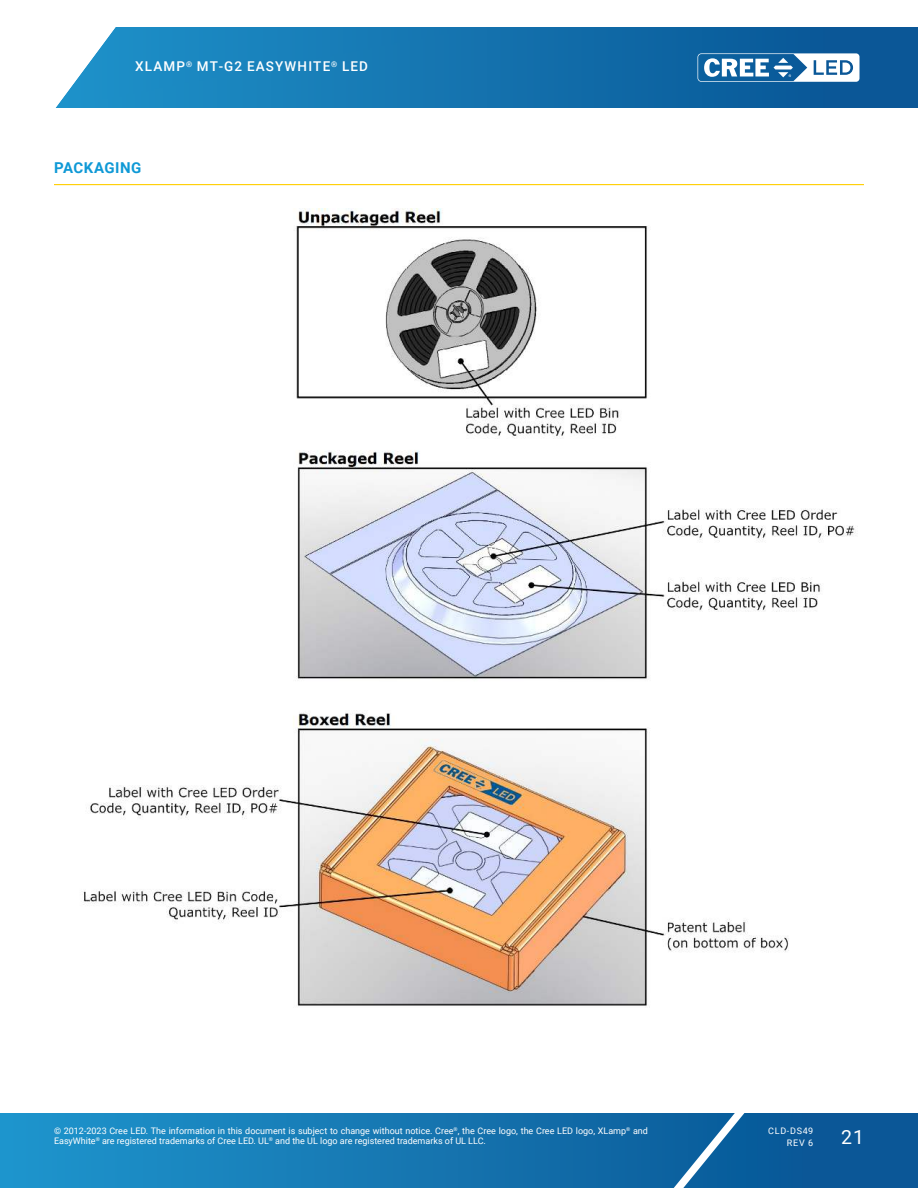
<style>
.page{position:relative;width:918px;height:1188px;background:#fff}
.page>*{position:absolute;margin:0;border:0;box-sizing:border-box;transform-origin:0 0}
.t1{font:19.5px "Roboto";color:#fff}
.t2{font:700 15px "Roboto";letter-spacing:.035em;color:#0f99d6}
.t3{font:500 13.5px "Roboto";letter-spacing:.085em;color:#fff}
.t4{font:9px/10.8px "Roboto";color:#fff}
.t5{font:9px/12px "Roboto";letter-spacing:.085em;color:#fff;text-align:right}
</style>
<div class="page">
<img style="left:0;top:1113px;width:918px;height:75px">
<svg style="left:644px;top:1113px;width:117px;height:75px;background:#1d6ca5"></svg>
<svg style="left:85px;top:27px;width:833px;height:81px;background:#1573ae"></svg>
<img style="left:55px;top:68px;width:30px;height:40px">
<svg style="left:698px;top:53px;width:162px;height:29px"></svg>
<hr style="left:54px;top:184px;width:810px;height:1px;background:#ffce00">
<img style="left:83px;top:208px;width:773px;height:798px">
<h3 class="t3" style="left:135px;top:59px;width:234px">XLAMP<sup>®</sup> MT-G2 EASYWHITE<sup>®</sup> LED</h3>
<h2 class="t2" style="left:54px;top:161px;width:89px">PACKAGING</h2>
<p class="t4" style="left:54px;top:1126px;width:596px">© 2012-2023 Cree LED. The information in this document is subject to change without notice. Cree<sup>®</sup>, the Cree logo, the Cree LED logo, XLamp<sup>®</sup> and<br>EasyWhite<sup>®</sup> are registered trademarks of Cree LED. UL<sup>®</sup> and the UL logo are registered trademarks of UL LLC.</p>
<p class="t5" style="left:768px;top:1125px;width:47px">CLD-DS49<br>REV 6</p>
<h1 class="t1" style="left:841px;top:1128px;width:24px">21</h1>
</div>
